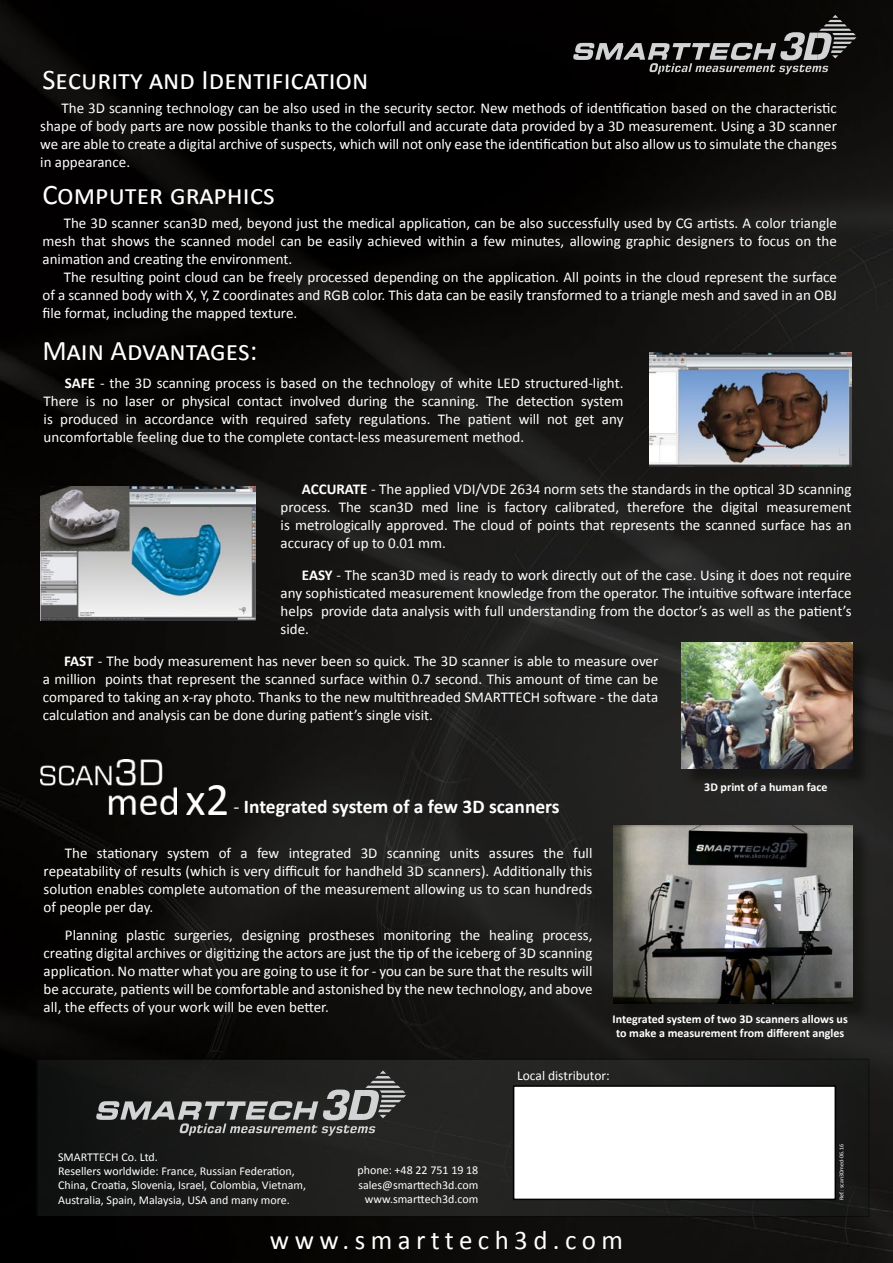
<style>
.page{position:relative;width:893px;height:1263px;background:#fff}
.page>*{position:absolute;margin:0;border:0;box-sizing:border-box;transform-origin:0 0}
.t1{font:46.8px "Calibri";color:#fff}
.t2{font:28.5px "Calibri";color:#fff}
.t3{font:27px "Calibri";letter-spacing:.2em;color:#fff}
.t4{font:700 19.5px "Calibri";color:#fff}
.t5{font:15px/18px "Calibri";color:#fff;text-align:justify}
.t6{font:13.5px "Calibri";color:#fff}
.t7{font:12px/14.4px "Calibri";color:#fff}
.t8{font:700 12px/14.4px "Calibri";color:#fff}
.t9{font:6px "Calibri";color:#fff}
.s1{font-weight:700}
.s2{font-weight:400}
</style>
<div class="page">
<img style="left:0;top:0;width:893px;height:1263px">
<svg style="left:573px;top:15px;width:283px;height:59px;background:#302f2e"></svg>
<img style="left:39px;top:1061px;width:828px;height:154px">
<div style="left:37px;top:1059px;width:832px;height:158px;border:1px solid #000"></div>
<div style="left:514px;top:1086px;width:321px;height:113px;background:#fff"></div>
<div style="left:513px;top:1085px;width:323px;height:115px;border:2px solid #000"></div>
<img style="left:649px;top:352px;width:203px;height:114px">
<div style="left:684px;top:644px;width:187px;height:144px;background:#1c1c1a"></div>
<img style="left:682px;top:642px;width:170px;height:127px">
<img style="left:41px;top:759px;width:135px;height:56px">
<div style="left:615px;top:827px;width:256px;height:196px;background:#000;opacity:.36"></div>
<img style="left:613px;top:825px;width:239px;height:178px">
<img style="left:40px;top:486px;width:215px;height:135px">
<svg style="left:96px;top:1070px;width:310px;height:66px;background:#434443"></svg>
<h2 class="t2" style="left:43px;top:61px;width:327px">Security and Identification</h2>
<p class="t5" style="left:40px;top:99px;width:798px;text-indent:21px">The 3D scanning technology can be also used in the security sector. New methods of identification based on the characteristic shape of body parts are now possible thanks to the colorfull and accurate data provided by a 3D measurement. Using a 3D scanner we are able to create a digital archive of suspects, which will not only ease the identification but also allow us to simulate the changes in appearance.</p>
<h2 class="t2" style="left:43px;top:177px;width:234px">Computer graphics</h2>
<p class="t5" style="left:43px;top:214px;width:796px;text-indent:21px">The 3D scanner scan3D med, beyond just the medical application, can be also successfully used by CG artists. A color triangle mesh that shows the scanned model can be easily achieved within a few minutes, allowing graphic designers to focus on the animation and creating the environment.</p>
<p class="t5" style="left:43px;top:268px;width:796px;text-indent:21px">The resulting point cloud can be freely processed depending on the application. All points in the cloud represent the surface of a scanned body with X, Y, Z coordinates and RGB color. This data can be easily transformed to a triangle mesh and saved in an OBJ file format, including the mapped texture.</p>
<h2 class="t2" style="left:43px;top:332px;width:216px">Main Advantages:</h2>
<p class="t5" style="left:44px;top:374px;width:581px;text-indent:21px"><span class="s1">SAFE</span> - the 3D scanning process is based on the technology of white LED structured-light.<br>There is no laser or physical contact involved during the scanning. The detection system is produced in accordance with required safety regulations. The patient will not get any uncomfortable feeling due to the complete contact-less measurement method.</p>
<p class="t5" style="left:281px;top:480px;width:572px;text-indent:21px"><span class="s1">ACCURATE</span> - The applied VDI/VDE 2634 norm sets the standards in the optical 3D scanning process. The scan3D med line is factory calibrated, therefore the digital measurement is metrologically approved. The cloud of points that represents the scanned surface has an accuracy of up to 0.01 mm.</p>
<p class="t5" style="left:281px;top:566px;width:572px;text-indent:21px"><span class="s1">EASY</span> - The scan3D med is ready to work directly out of the case. Using it does not require any sophisticated measurement knowledge from the operator. The intuitive software interface helps provide data analysis with full understanding from the doctor’s as well as the patient’s side.</p>
<p class="t5" style="left:43px;top:652px;width:617px;text-indent:21px"><span class="s1">FAST</span> - The body measurement has never been so quick. The 3D scanner is able to measure over a million points that represent the scanned surface within 0.7 second. This amount of time can be compared to taking an x-ray photo. Thanks to the new multithreaded SMARTTECH software - the data calculation and analysis can be done during patient’s single visit.</p>
<h1 class="t1" style="left:186px;top:770px;width:45px">x2</h1>
<h3 class="t4" style="left:233px;top:793px;width:328px"><span class="s2">-</span> Integrated system of a few 3D scanners</h3>
<p class="t5" style="left:44px;top:844px;width:550px;text-indent:21px">The stationary system of a few integrated 3D scanning units assures the full repeatability of results (which is very difficult for handheld 3D scanners). Additionally this solution enables complete automation of the measurement allowing us to scan hundreds of people per day.</p>
<p class="t8" style="left:704px;top:780px;width:125px">3D print of a human face</p>
<p class="t5" style="left:44px;top:926px;width:550px;text-indent:21px">Planning plastic surgeries, designing prostheses monitoring the healing process, creating digital archives or digitizing the actors are just the tip of the iceberg of 3D scanning application. No matter what you are going to use it for - you can be sure that the results will be accurate, patients will be comfortable and astonished by the new technology, and above all, the effects of your work will be even better.</p>
<p class="t8" style="left:613px;top:1011px;width:237px">Integrated system of two 3D scanners allows us to make a measurement from different angles</p>
<p class="t7" style="left:58px;top:1149px;width:249px">SMARTTECH Co. Ltd.<br>Resellers worldwide: France, Russian Federation, China, Croatia, Slovenia, Israel, Colombia, Vietnam, Australia, Spain, Malaysia, USA and many more.</p>
<p class="t7" style="left:357px;top:1163px;width:122px;text-align:right">phone: +48 22 751 19 18 sales@smarttech3d.com www.smarttech3d.com</p>
<p class="t6" style="left:517px;top:1067px;width:94px">Local distributor:</p>
<h3 class="t3" style="left:270px;top:1223px;width:354px">www.smarttech3d.com</h3>
<p class="t9" style="left:838px;top:1200px;width:58px;rotate:-90deg">Ref.: scan3Dmed-06.16</p>
</div>
